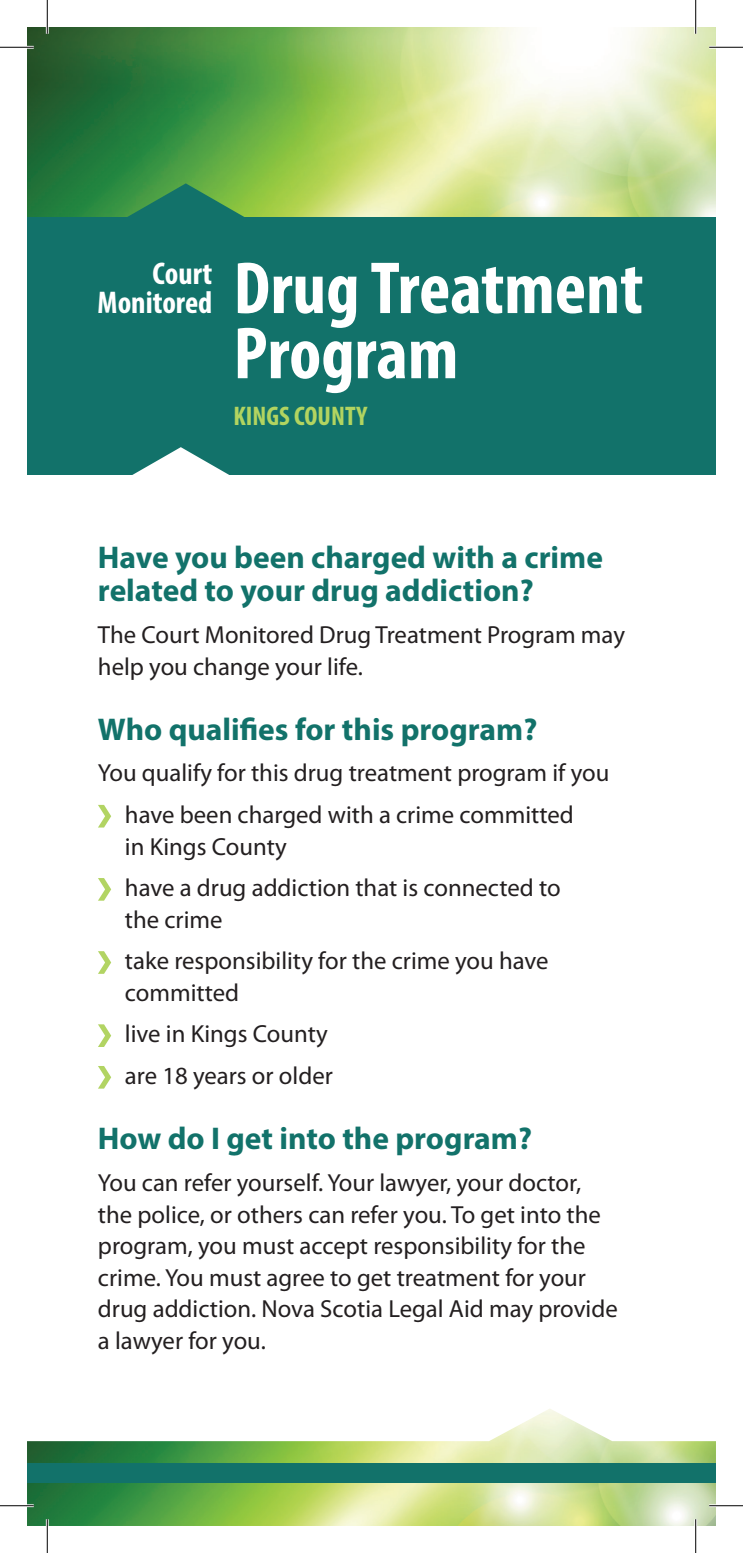
<style>
.page{position:relative;width:743px;height:1553px;background:#fff}
.page>*{position:absolute;margin:0;border:0;box-sizing:border-box;transform-origin:0 0}
.t1{font:700 condensed 74.48px/65.2px "Myriad Pro";color:#fff}
.t2{font:700 31.5px/33.8px "Myriad Pro";color:#12726a}
.t3{font:700 condensed 31.5px/29.2px "Myriad Pro";color:#fff;text-align:right}
.t4{font:700 condensed 27px "Myriad Pro";color:#b2d460}
.t5{font:24.75px/31.5px "Myriad Pro";color:#231f20}
</style>
<div class="page">
<img style="left:27px;top:27px;width:689px;height:191px">
<img style="left:27px;top:1409px;width:688px;height:117px">
<div style="left:27px;top:218px;width:689px;height:257px;background:#12726a"></div>
<div style="left:27px;top:1463px;width:689px;height:20px;background:#12726a"></div>
<svg style="left:132px;top:447px;width:97px;height:28px"></svg>
<svg style="left:124px;top:183px;width:124px;height:35px;background:#3a8f55"></svg>
<svg style="left:98px;top:805px;width:13px;height:22px"></svg>
<svg style="left:98px;top:878px;width:13px;height:22px"></svg>
<svg style="left:98px;top:951px;width:13px;height:23px"></svg>
<svg style="left:98px;top:1024px;width:13px;height:23px"></svg>
<svg style="left:98px;top:1066px;width:13px;height:22px"></svg>
<hr style="left:0;top:46px;width:34px;height:3px;background:#fff">
<hr style="left:709px;top:46px;width:33px;height:3px;background:#fff">
<hr style="left:0;top:1504px;width:34px;height:3px;background:#fff">
<hr style="left:709px;top:1504px;width:33px;height:3px;background:#fff">
<hr style="left:46px;top:0;width:3px;height:34px;background:#fff">
<hr style="left:46px;top:1519px;width:3px;height:33px;background:#fff">
<hr style="left:694px;top:0;width:3px;height:34px;background:#fff">
<hr style="left:694px;top:1519px;width:3px;height:33px;background:#fff">
<hr style="left:0;top:47px;width:34px;height:1px;background:#000">
<hr style="left:709px;top:47px;width:33px;height:1px;background:#000">
<hr style="left:0;top:1505px;width:34px;height:1px;background:#000">
<hr style="left:709px;top:1505px;width:33px;height:1px;background:#000">
<hr style="left:47px;top:0;width:1px;height:34px;background:#000">
<hr style="left:47px;top:1519px;width:1px;height:33px;background:#000">
<hr style="left:695px;top:0;width:1px;height:34px;background:#000">
<hr style="left:695px;top:1519px;width:1px;height:33px;background:#000">
<p class="t3" style="left:98px;top:258px;width:116px">Court<br>Monitored</p>
<h1 class="t1" style="left:233px;top:254px;width:411px">Drug Treatment<br>Program</h1>
<p class="t4" style="left:233px;top:399px;width:135px">KINGS COUNTY</p>
<p class="t2" style="left:98px;top:539px;width:506px">Have you been charged with a crime related to your drug addiction?</p>
<p class="t5" style="left:98px;top:618px;width:528px">The Court Monitored Drug Treatment Program may help you change your life.</p>
<p class="t2" style="left:98px;top:711px;width:441px">Who qualifies for this program?</p>
<p class="t5" style="left:98px;top:752px;width:513px;line-height:41.6px;text-align:center">You qualify for this drug treatment program if you have been charged with a crime committed</p>
<p class="t5" style="left:125px;top:825px;width:437px;line-height:41.6px">in Kings County<br>have a drug addiction that is connected to</p>
<p class="t5" style="left:125px;top:898px;width:425px;line-height:41.6px">the crime<br>take responsibility for the crime you have</p>
<p class="t5" style="left:125px;top:971px;width:209px;line-height:41.6px">committed<br>live in Kings County are 18 years or older</p>
<p class="t2" style="left:98px;top:1121px;width:435px">How do I get into the program?</p>
<p class="t5" style="left:98px;top:1166px;width:521px">You can refer yourself. Your lawyer, your doctor, the police, or others can refer you. To get into the program, you must accept responsibility for the crime. You must agree to get treatment for your drug addiction. Nova Scotia Legal Aid may provide a lawyer for you.</p>
</div>
